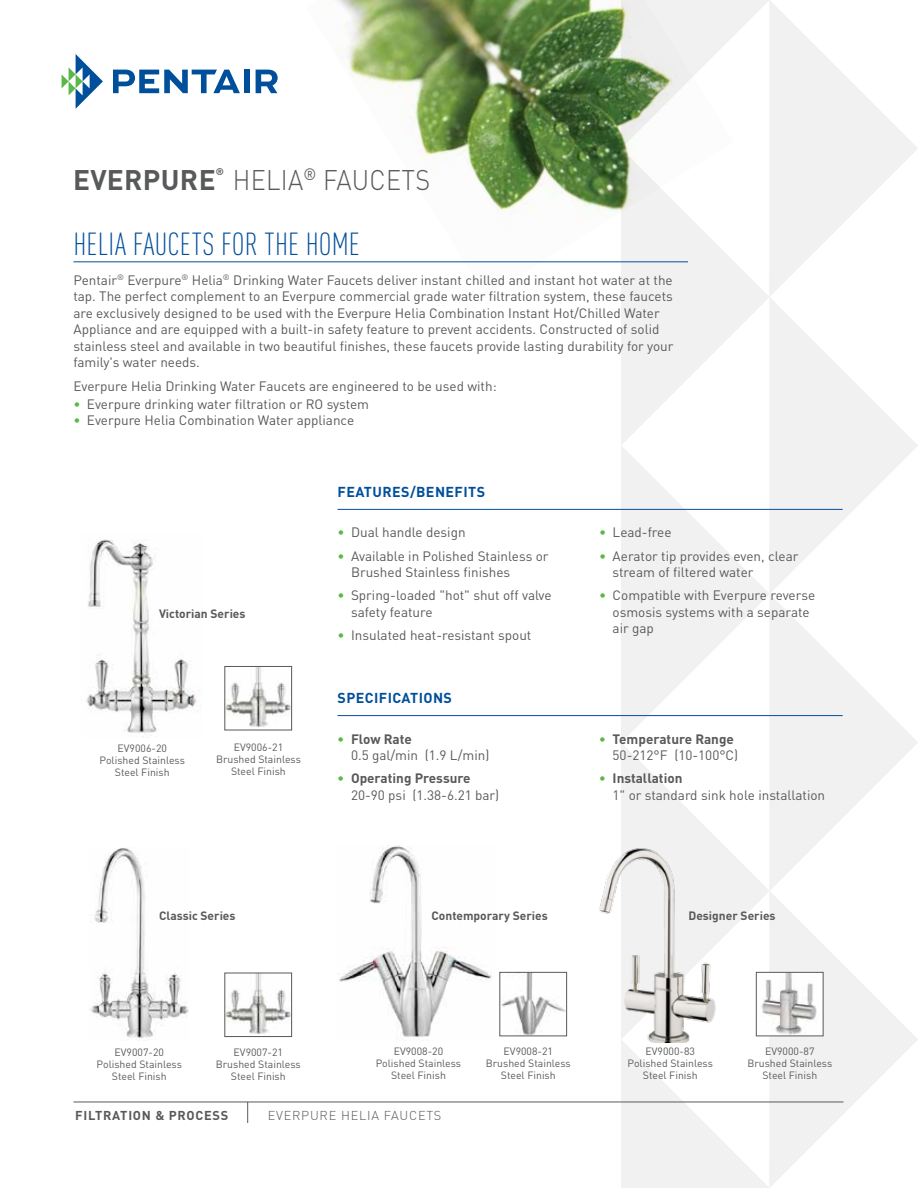
<style>
.page{position:relative;width:918px;height:1188px;background:#fff}
.page>*{position:absolute;margin:0;border:0;box-sizing:border-box;transform-origin:0 0}
.t1{font:300 condensed 31.5px "DIN Pro";letter-spacing:.005em;color:#004f9a}
.t2{font:300 28.05px "DIN Pro";letter-spacing:.01em;color:#58595b;scale:.9 1}
.t3{font:700 28.05px "DIN Pro";letter-spacing:.01em;color:#58595b}
.t4{font:700 14.25px "DIN Pro";letter-spacing:.03em;color:#004f9a}
.t5{font:13.5px/16.5px "DIN Pro";color:#58595b}
.t6{font:300 12.75px "DIN Pro";letter-spacing:.06em;color:#58595b}
.t7{font:700 12.75px "DIN Pro";letter-spacing:.06em;color:#58595b}
.t8{font:700 12px "DIN Pro";color:#58595b}
.t9{font:10.5px/12px "DIN Pro";color:#58595b;text-align:center}
.t10{font:700 9.6px "DIN Pro";color:#58595b}
.s1{color:#58b947}
.s2{font-weight:700;color:#58b947}
.s3{font-weight:700}
</style>
<div class="page">
<svg style="left:62px;top:54px;width:41px;height:55px"></svg>
<svg style="left:113px;top:70px;width:127px;height:23px"></svg>
<div style="left:244px;top:70px;width:5px;height:23px;background:#004f9a"></div>
<svg style="left:256px;top:70px;width:22px;height:23px"></svg>
<svg style="left:734px;top:0;width:183px;height:148px"></svg>
<svg style="left:621px;top:148px;width:297px;height:297px"></svg>
<svg style="left:621px;top:445px;width:297px;height:297px;fill:#f1f1f2"></svg>
<svg style="left:621px;top:742px;width:297px;height:445px"></svg>
<svg style="left:621px;top:1039px;width:149px;height:149px"></svg>
<hr style="left:338px;top:509px;width:505px;height:1px;background:#004f9a">
<hr style="left:338px;top:715px;width:505px;height:1px;background:#004f9a">
<img style="left:86px;top:539px;width:114px;height:198px">
<img style="left:226px;top:975px;width:64px;height:59px">
<div style="left:224px;top:973px;width:68px;height:64px;border:1px solid #58595b"></div>
<img style="left:89px;top:848px;width:100px;height:192px">
<img style="left:339px;top:846px;width:153px;height:191px">
<img style="left:501px;top:974px;width:64px;height:60px">
<div style="left:499px;top:972px;width:68px;height:64px;border:1px solid #58595b"></div>
<div style="left:756px;top:972px;width:67px;height:64px;background:#fff"></div>
<img style="left:761px;top:974px;width:56px;height:60px">
<div style="left:756px;top:972px;width:68px;height:64px;border:1px solid #58595b"></div>
<img style="left:226px;top:668px;width:64px;height:59px">
<div style="left:224px;top:666px;width:68px;height:64px;border:1px solid #58595b"></div>
<img style="left:599px;top:843px;width:118px;height:199px">
<img style="left:306px;top:0;width:428px;height:296px">
<hr style="left:73px;top:261px;width:615px;height:1px;background:#004f9a">
<hr style="left:73px;top:1102px;width:770px;height:1px;background:#58595b">
<svg style="left:247px;top:1102px;width:1px;height:21px"></svg>
<h2 class="t3" style="left:73px;top:156px;width:144px">EVERPURE</h2>
<p class="t10" style="left:216px;top:163px;width:10px">®</p>
<h2 class="t2" style="left:233px;top:158px;width:221px">HELIA<sup>®</sup> FAUCETS</h2>
<h1 class="t1" style="left:74px;top:221px;width:288px">HELIA FAUCETS FOR THE HOME</h1>
<p class="t5" style="left:73px;top:270px;width:602px">Pentair<sup>®</sup> Everpure<sup>®</sup> Helia<sup>®</sup> Drinking Water Faucets deliver instant chilled and instant hot water at the tap. The perfect complement to an Everpure commercial grade water filtration system, these faucets are exclusively designed to be used with the Everpure Helia Combination Instant Hot/Chilled Water Appliance and are equipped with a built-in safety feature to prevent accidents. Constructed of solid stainless steel and available in two beautiful finishes, these faucets provide lasting durability for your family's water needs.</p>
<p class="t5" style="left:73px;top:377px;width:425px">Everpure Helia Drinking Water Faucets are engineered to be used with:</p>
<p class="t5" style="left:73px;top:395px;width:297px"><span class="s1">•</span> Everpure drinking water filtration or RO system</p>
<p class="t5" style="left:73px;top:411px;width:282px"><span class="s1">•</span> Everpure Helia Combination Water appliance</p>
<p class="t8" style="left:159px;top:603px;width:88px">Victorian Series</p>
<p class="t9" style="left:100px;top:741px;width:87px">EV9006-20<br>Polished Stainless<br>Steel Finish</p>
<p class="t9" style="left:216px;top:740px;width:86px">EV9006-21<br>Brushed Stainless<br>Steel Finish</p>
<p class="t4" style="left:338px;top:480px;width:149px">FEATURES/BENEFITS</p>
<p class="t5" style="left:338px;top:523px;width:130px"><span class="s1">•</span> Dual handle design</p>
<p class="t5" style="left:351px;top:546px;width:199px;text-indent:-14px"><span class="s1">•</span> Available in Polished Stainless or<br>Brushed Stainless finishes</p>
<p class="t5" style="left:351px;top:586px;width:202px;text-indent:-14px"><span class="s1">•</span> Spring-loaded "hot" shut off valve safety feature</p>
<p class="t5" style="left:338px;top:626px;width:195px"><span class="s1">•</span> Insulated heat-resistant spout</p>
<p class="t4" style="left:338px;top:686px;width:116px">SPECIFICATIONS</p>
<p class="t5" style="left:351px;top:729px;width:140px;text-indent:-14px"><span class="s2">•</span> <span class="s3">Flow Rate<br></span>0.5 gal/min (1.9 L/min)</p>
<p class="t5" style="left:351px;top:769px;width:150px;text-indent:-14px"><span class="s2">•</span> <span class="s3">Operating Pressure<br></span>20-90 psi (1.38-6.21 bar)</p>
<p class="t8" style="left:159px;top:906px;width:78px">Classic Series</p>
<p class="t8" style="left:432px;top:905px;width:118px">Contemporary Series</p>
<p class="t5" style="left:599px;top:523px;width:74px"><span class="s1">•</span> Lead-free</p>
<p class="t5" style="left:613px;top:546px;width:187px;text-indent:-14px"><span class="s1">•</span> Aerator tip provides even, clear stream of filtered water</p>
<p class="t5" style="left:613px;top:586px;width:204px;text-indent:-14px"><span class="s1">•</span> Compatible with Everpure reverse osmosis systems with a separate air gap</p>
<p class="t5" style="left:613px;top:729px;width:127px;text-indent:-14px"><span class="s2">•</span> <span class="s3">Temperature Range<br></span>50-212°F (10-100°C)</p>
<p class="t5" style="left:613px;top:769px;width:214px;text-indent:-14px"><span class="s2">•</span> <span class="s3">Installation<br></span>1" or standard sink hole installation</p>
<p class="t8" style="left:688px;top:905px;width:89px">Designer Series</p>
<p class="t9" style="left:97px;top:1045px;width:87px">EV9007-20<br>Polished Stainless<br>Steel Finish</p>
<p class="t9" style="left:216px;top:1045px;width:86px">EV9007-21<br>Brushed Stainless<br>Steel Finish</p>
<p class="t9" style="left:376px;top:1044px;width:87px">EV9008-20<br>Polished Stainless<br>Steel Finish</p>
<p class="t9" style="left:486px;top:1044px;width:86px">EV9008-21<br>Brushed Stainless<br>Steel Finish</p>
<p class="t9" style="left:628px;top:1044px;width:87px">EV9000-83<br>Polished Stainless<br>Steel Finish</p>
<p class="t9" style="left:747px;top:1044px;width:86px">EV9000-87<br>Brushed Stainless<br>Steel Finish</p>
<p class="t7" style="left:75px;top:1105px;width:155px">FILTRATION &amp; PROCESS</p>
<p class="t6" style="left:268px;top:1106px;width:175px">EVERPURE HELIA FAUCETS</p>
</div>
